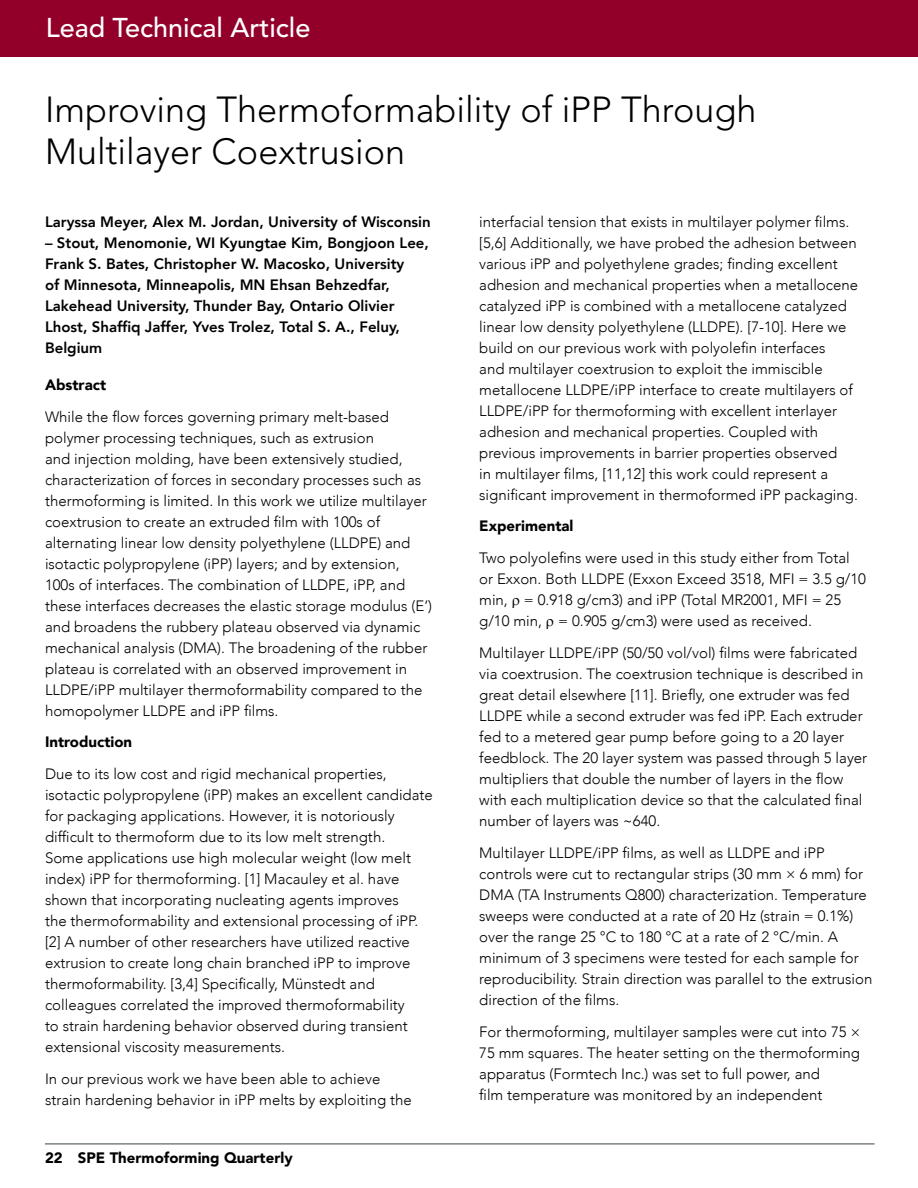
<style>
.page{position:relative;width:918px;height:1188px;background:#fff}
.page>*{position:absolute;margin:0;border:0;box-sizing:border-box;transform-origin:0 0}
.t1{font:300 36px/42px "Avenir LT Std";color:#000}
.t2{font:500 27px "Avenir LT Std";color:#fff}
.t3{font:300 15px/21px "Avenir";color:#000}
.t4{font:800 15px/21px "Avenir";color:#000}
.t5{font:900 15px "Avenir";color:#000}
.t6{font:900 15px "Avenir LT Std";color:#000}
</style>
<div class="page">
<hr style="left:45px;top:1143px;width:830px;height:2px;background:#7a8287">
<div style="left:0;top:0;width:918px;height:57px;background:#92002a"></div>
<p class="t2" style="left:46px;top:12px;width:266px">Lead Technical Article</p>
<p class="t1" style="left:45px;top:88px;width:713px">Improving Thermoformability of iPP Through<br>Multilayer Coextrusion</p>
<p class="t4" style="left:45px;top:211px;width:387px">Laryssa Meyer, Alex M. Jordan, University of Wisconsin</p>
<p class="t4" style="left:45px;top:232px;width:386px">– Stout, Menomonie, WI Kyungtae Kim, Bongjoon Lee, Frank S. Bates, Christopher W. Macosko, University<br>of Minnesota, Minneapolis, MN Ehsan Behzedfar, Lakehead University, Thunder Bay, Ontario Olivier Lhost, Shaffiq Jaffer, Yves Trolez, Total S. A., Feluy, Belgium</p>
<p class="t5" style="left:45px;top:372px;width:63px">Abstract</p>
<p class="t3" style="left:45px;top:406px;width:389px">While the flow forces governing primary melt-based polymer processing techniques, such as extrusion<br>and injection molding, have been extensively studied, characterization of forces in secondary processes such as thermoforming is limited. In this work we utilize multilayer coextrusion to create an extruded film with 100s of alternating linear low density polyethylene (LLDPE) and isotactic polypropylene (iPP) layers; and by extension, 100s of interfaces. The combination of LLDPE, iPP, and these interfaces decreases the elastic storage modulus (E’) and broadens the rubbery plateau observed via dynamic mechanical analysis (DMA). The broadening of the rubber plateau is correlated with an observed improvement in LLDPE/iPP multilayer thermoformability compared to the homopolymer LLDPE and iPP films.</p>
<p class="t5" style="left:45px;top:729px;width:89px">Introduction</p>
<p class="t3" style="left:45px;top:764px;width:389px">Due to its low cost and rigid mechanical properties, isotactic polypropylene (iPP) makes an excellent candidate for packaging applications. However, it is notoriously difficult to thermoform due to its low melt strength.<br>Some applications use high molecular weight (low melt index) iPP for thermoforming. [1] Macauley et al. have shown that incorporating nucleating agents improves<br>the thermoformability and extensional processing of iPP. [2] A number of other researchers have utilized reactive extrusion to create long chain branched iPP to improve thermoformability. [3,4] Specifically, Münstedt and colleagues correlated the improved thermoformability<br>to strain hardening behavior observed during transient extensional viscosity measurements.</p>
<p class="t3" style="left:45px;top:1068px;width:368px">In our previous work we have been able to achieve strain hardening behavior in iPP melts by exploiting the</p>
<p class="t6" style="left:45px;top:1148px;width:249px">22 SPE Thermoforming Quarterly</p>
<p class="t3" style="left:479px;top:211px;width:380px">interfacial tension that exists in multilayer polymer films. [5,6] Additionally, we have probed the adhesion between various iPP and polyethylene grades; finding excellent adhesion and mechanical properties when a metallocene catalyzed iPP is combined with a metallocene catalyzed linear low density polyethylene (LLDPE). [7-10]. Here we build on our previous work with polyolefin interfaces<br>and multilayer coextrusion to exploit the immiscible metallocene LLDPE/iPP interface to create multilayers of LLDPE/iPP for thermoforming with excellent interlayer adhesion and mechanical properties. Coupled with previous improvements in barrier properties observed<br>in multilayer films, [11,12] this work could represent a significant improvement in thermoformed iPP packaging.</p>
<p class="t5" style="left:479px;top:513px;width:96px">Experimental</p>
<p class="t3" style="left:479px;top:548px;width:388px">Two polyolefins were used in this study either from Total or Exxon. Both LLDPE (Exxon Exceed 3518, MFI = 3.5 g/10 min, = 0.918 g/cm3) and iPP (Total MR2001, MFI = 25 g/10 min, = 0.905 g/cm3) were used as received.</p>
<p class="t3" style="left:479px;top:642px;width:390px">Multilayer LLDPE/iPP (50/50 vol/vol) films were fabricated via coextrusion. The coextrusion technique is described in great detail elsewhere [11]. Briefly, one extruder was fed LLDPE while a second extruder was fed iPP. Each extruder fed to a metered gear pump before going to a 20 layer feedblock. The 20 layer system was passed through 5 layer multipliers that double the number of layers in the flow with each multiplication device so that the calculated final number of layers was ~640.</p>
<p class="t3" style="left:479px;top:842px;width:395px">Multilayer LLDPE/iPP films, as well as LLDPE and iPP controls were cut to rectangular strips (30 mm × 6 mm) for DMA (TA Instruments Q800) characterization. Temperature sweeps were conducted at a rate of 20 Hz (strain = 0.1%) over the range 25 °C to 180 °C at a rate of 2 °C/min. A minimum of 3 specimens were tested for each sample for reproducibility. Strain direction was parallel to the extrusion direction of the films.</p>
<p class="t3" style="left:479px;top:1021px;width:383px">For thermoforming, multilayer samples were cut into 75 × 75 mm squares. The heater setting on the thermoforming apparatus (Formtech Inc.) was set to full power, and<br>film temperature was monitored by an independent</p>
</div>
